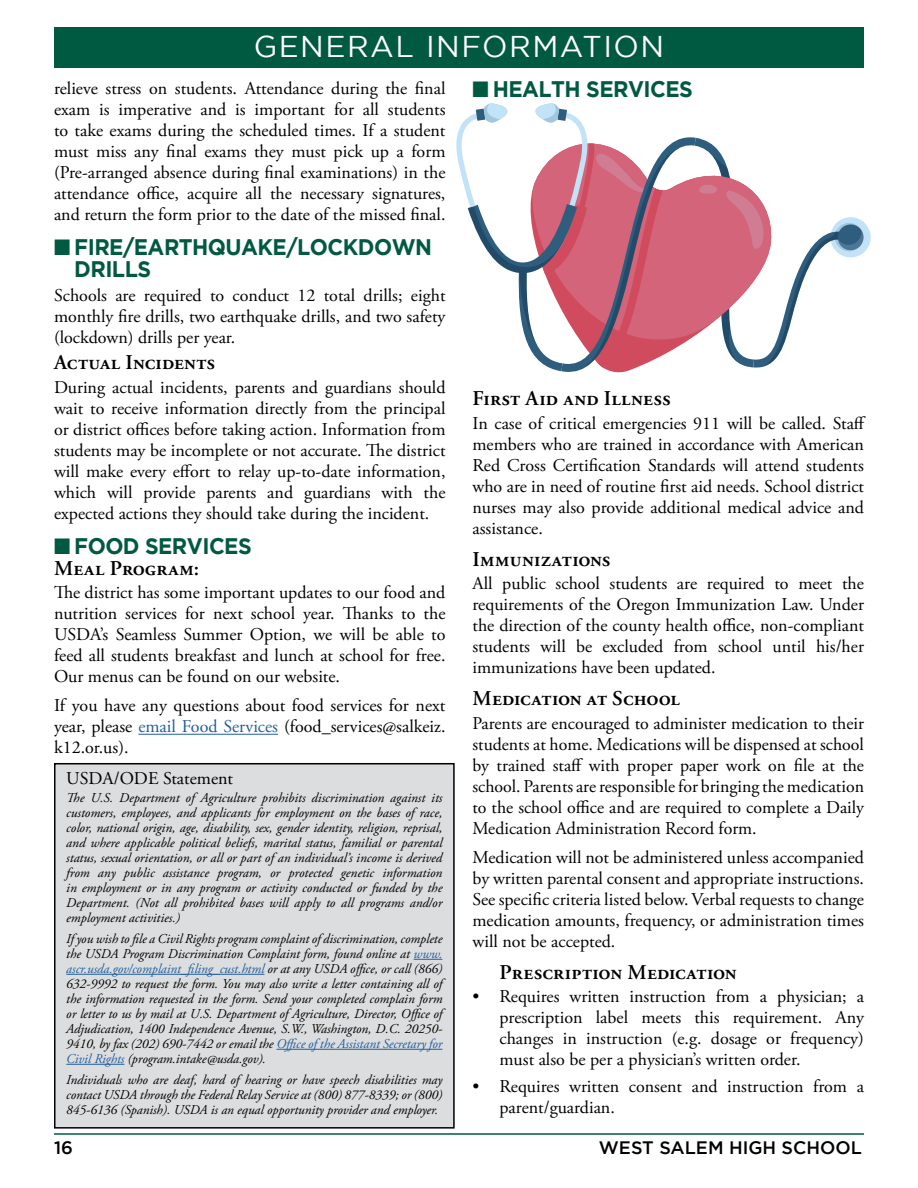
<style>
.page{position:relative;width:918px;height:1188px;background:#fff}
.page>*{position:absolute;margin:0;border:0;box-sizing:border-box;transform-origin:0 0}
.t1{font:30px "Gotham";letter-spacing:.05em;color:#fff}
.Body_Header_H3{font:700 22.5px/22.5px "Gotham";letter-spacing:-.025em;color:#005941;scale:.95 1}
.Body_Subhead_2_H4{font:600 21px "Adobe Garamond Pro";letter-spacing:.005em;color:#000}
.Body_Subhead_3_H5{font:600 21px "Adobe Garamond Pro";letter-spacing:.005em;color:#000}
.Body_Text{font:18px/21px "Adobe Garamond Pro";color:#000;text-align:justify}
.t2{font:500 18px "Gotham";color:#000}
.Body_Text-2{font:italic 13.5px/15px "Adobe Garamond Pro";color:#000;text-align:justify}
.s1{color:#215e9e}
</style>
<div class="page">
<hr style="left:54px;top:1133px;width:810px;height:2px;background:#005941">
<div style="left:54px;top:27px;width:810px;height:41px;background:#005941"></div>
<hr style="left:138px;top:734px;width:140px;height:1px;background:#215e9e">
<div style="left:55px;top:764px;width:399px;height:364px;background:#dcddde"></div>
<svg style="left:414px;top:959px;width:28px;height:1px"></svg>
<hr style="left:66px;top:974px;width:198px;height:1px;background:#215e9e">
<hr style="left:277px;top:1049px;width:165px;height:1px;background:#215e9e">
<hr style="left:66px;top:1064px;width:58px;height:1px;background:#215e9e">
<div style="left:54px;top:763px;width:401px;height:366px;border:2px solid #000"></div>
<svg style="left:456px;top:103px;width:415px;height:270px"></svg>
<h1 class="t1" style="left:254px;top:30px;width:412px">GENERAL INFORMATION</h1>
<p class="Body_Text" style="left:54px;top:78px;width:393px">relieve stress on students. Attendance during the final exam is imperative and is important for all students to take exams during the scheduled times. If a student must miss any final exams they must pick up a form (Pre-arranged absence during final examinations) in the attendance office, acquire all the necessary signatures, and return the form prior to the date of the missed final.</p>
<h3 class="Body_Header_H3" style="left:74px;top:235px;width:378px;text-indent:-20px">■ FIRE/EARTHQUAKE/LOCKDOWN<br>DRILLS</h3>
<p class="Body_Text" style="left:54px;top:285px;width:393px">Schools are required to conduct 12 total drills; eight monthly fire drills, two earthquake drills, and two safety (lockdown) drills per year.</p>
<h4 class="Body_Subhead_2_H4" style="left:54px;top:351px;width:163px">Actual Incidents</h4>
<p class="Body_Text" style="left:54px;top:377px;width:393px">During actual incidents, parents and guardians should wait to receive information directly from the principal or district offices before taking action. Information from students may be incomplete or not accurate. The district will make every effort to relay up-to-date information, which will provide parents and guardians with the expected actions they should take during the incident.</p>
<h3 class="Body_Header_H3" style="left:54px;top:534px;width:210px">■ FOOD SERVICES</h3>
<h4 class="Body_Subhead_2_H4" style="left:54px;top:556px;width:147px">Meal Program:</h4>
<p class="Body_Text" style="left:54px;top:583px;width:393px">The district has some important updates to our food and nutrition services for next school year. Thanks to the USDA’s Seamless Summer Option, we will be able to feed all students breakfast and lunch at school for free.<br>Our menus can be found on our website.</p>
<p class="Body_Text" style="left:54px;top:696px;width:393px">If you have any questions about food services for next year, please <span class="s1">email Food Services</span> (food_services@salkeiz. k12.or.us).</p>
<p class="Body_Text" style="left:66px;top:769px;width:168px">USDA/ODE Statement</p>
<p class="Body_Text-2" style="left:66px;top:791px;width:378px">The U.S. Department of Agriculture prohibits discrimination against its customers, employees, and applicants for employment on the bases of race, color, national origin, age, disability, sex, gender identity, religion, reprisal, and where applicable political beliefs, marital status, familial or parental status, sexual orientation, or all or part of an individual’s income is derived from any public assistance program, or protected genetic information in employment or in any program or activity conducted or funded by the Department. (Not all prohibited bases will apply to all programs and/or employment activities.)</p>
<p class="Body_Text-2" style="left:66px;top:932px;width:378px">If you wish to file a Civil Rights program complaint of discrimination, complete the USDA Program Discrimination Complaint form, found online at <span class="s1">www. ascr.usda.gov/complaint_filing_cust.html</span> or at any USDA office, or call (866)<br>632-9992 to request the form. You may also write a letter containing all of the information requested in the form. Send your completed complain form or letter to us by mail at U.S. Department of Agriculture, Director, Office of Adjudication, 1400 Independence Avenue, S.W., Washington, D.C. 20250- 9410, by fax (202) 690-7442 or email the <span class="s1">Office of the Assistant Secretary for Civil Rights</span> (program.intake@usda.gov).</p>
<p class="Body_Text-2" style="left:66px;top:1072px;width:378px">Individuals who are deaf, hard of hearing or have speech disabilities may contact USDA through the Federal Relay Service at (800) 877-8339; or (800)<br>845-6136 (Spanish). USDA is an equal opportunity provider and employer.</p>
<h3 class="Body_Header_H3" style="left:472px;top:78px;width:233px">■ HEALTH SERVICES</h3>
<h4 class="Body_Subhead_2_H4" style="left:472px;top:386px;width:200px">First Aid and Illness</h4>
<p class="Body_Text" style="left:472px;top:413px;width:395px">In case of critical emergencies 911 will be called. Staff members who are trained in accordance with American Red Cross Certification Standards will attend students who are in need of routine first aid needs. School district nurses may also provide additional medical advice and assistance.</p>
<h4 class="Body_Subhead_2_H4" style="left:472px;top:547px;width:140px">Immunizations</h4>
<p class="Body_Text" style="left:472px;top:574px;width:393px">All public school students are required to meet the requirements of the Oregon Immunization Law. Under the direction of the county health office, non-compliant students will be excluded from school until his/her immunizations have been updated.</p>
<h4 class="Body_Subhead_2_H4" style="left:472px;top:686px;width:209px">Medication at School</h4>
<p class="Body_Text" style="left:472px;top:713px;width:393px">Parents are encouraged to administer medication to their students at home. Medications will be dispensed at school by trained staff with proper paper work on file at the school. Parents are responsible for bringing the medication to the school office and are required to complete a Daily Medication Administration Record form.</p>
<p class="Body_Text" style="left:472px;top:847px;width:393px">Medication will not be administered unless accompanied by written parental consent and appropriate instructions.<br>See specific criteria listed below. Verbal requests to change medication amounts, frequency, or administration times will not be accepted.</p>
<h5 class="Body_Subhead_3_H5" style="left:500px;top:960px;width:239px">Prescription Medication</h5>
<p class="Body_Text" style="left:500px;top:987px;width:366px;text-indent:-27px">• Requires written instruction from a physician; a prescription label meets this requirement. Any changes in instruction (e.g. dosage or frequency) must also be per a physician’s written order.</p>
<p class="Body_Text" style="left:500px;top:1076px;width:366px;text-indent:-27px">• Requires written consent and instruction from a parent/guardian.</p>
<p class="t2" style="left:54px;top:1137px;width:20px">16</p>
<p class="t2" style="left:599px;top:1137px;width:264px">WEST SALEM HIGH SCHOOL</p>
</div>
